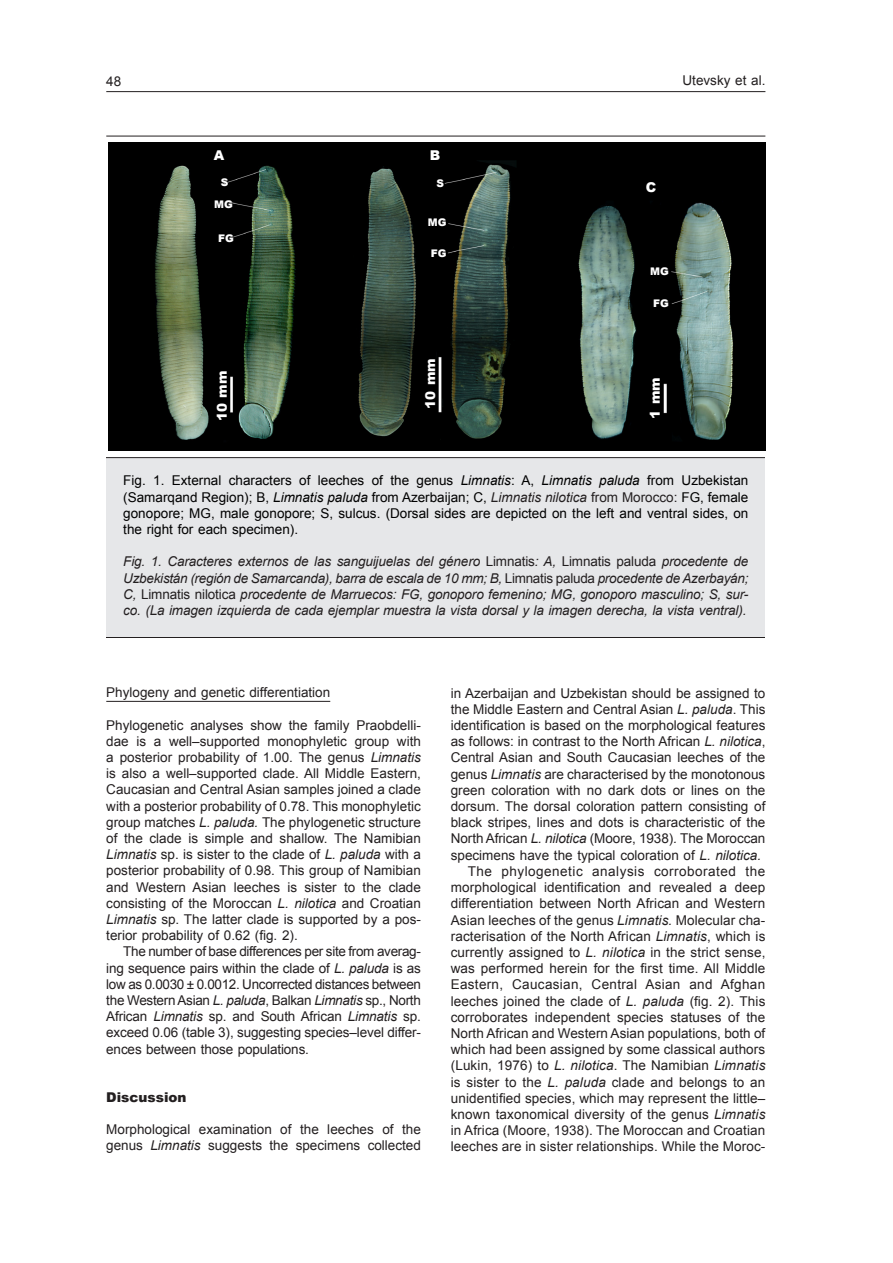
<style>
.page{position:relative;width:893px;height:1263px;background:#fff}
.page>*{position:absolute;margin:0;border:0;box-sizing:border-box;transform-origin:0 0}
.Normal_1º_ang{font:13.5px/16.2px "Arial";color:#231f20;text-align:justify}
.Normal_ang{font:13.5px/16.2px "Arial";letter-spacing:.01em;color:#231f20;text-align:justify}
.Peu_2_esp{font:italic 13.5px/16.2px "Arial";letter-spacing:-.01em;color:#231f20;text-align:justify}
.Normal_ult_ang{font:13.5px/16.2px "Arial";letter-spacing:-.01em;color:#231f20;text-align:justify}
.Peu_1_ang{font:13.5px/16.2px "Arial";color:#000;text-align:justify}
.Subtítol_2{font:13.5px "Arial";color:#231f20}
.Figures-blanc{font:900 13.5px "Arial";color:#fff}
.Subtítol_1{font:900 13.5px "Arial";color:#231f20}
.Figures-negre{font:900 13.5px "Arial";color:#fff}
.Figures-negre-2{font:900 10.5px "Arial";color:#fff}
.s1{font-style:italic}
.s2{font-style:italic;color:#231f20}
.s3{color:#231f20}
.s4{font-style:normal}
</style>
<div class="page">
<hr style="left:106px;top:91px;width:659px;height:1px;background:#231f20">
<div style="left:85px;top:458px;width:705px;height:179px;background:#e6e7e9"></div>
<div style="left:85px;top:457px;width:705px;height:181px;border:1px solid #231f20"></div>
<div style="left:59px;top:445px;width:47px;height:231px;background:#fff"></div>
<div style="left:765px;top:433px;width:69px;height:235px;background:#fff"></div>
<hr style="left:106px;top:701px;width:224px;height:1px;background:#231f20">
<img style="left:108px;top:142px;width:657px;height:309px">
<hr style="left:106px;top:136px;width:659px;height:1px;background:#231f20">
<p class="Normal_ang" style="left:106px;top:73px;width:17px">48</p>
<p class="Normal_ang" style="left:682px;top:73px;width:84px">Utevsky et al.</p>
<p class="Figures-negre" style="left:214px;top:145px;width:12px">A</p>
<p class="Figures-negre" style="left:430px;top:145px;width:12px">B</p>
<p class="Figures-negre-2" style="left:221px;top:175px;width:9px">S</p>
<p class="Figures-negre-2" style="left:436px;top:176px;width:9px">S</p>
<p class="Figures-negre-2" style="left:214px;top:196px;width:20px">MG</p>
<p class="Figures-negre-2" style="left:218px;top:231px;width:17px">FG</p>
<p class="Figures-negre-2" style="left:428px;top:215px;width:20px">MG</p>
<p class="Figures-negre-2" style="left:431px;top:245px;width:17px">FG</p>
<p class="Figures-negre" style="left:646px;top:177px;width:12px">C</p>
<p class="Figures-negre-2" style="left:650px;top:264px;width:20px">MG</p>
<p class="Figures-negre-2" style="left:653px;top:295px;width:17px">FG</p>
<p class="Figures-blanc" style="left:421px;top:409px;width:52px;rotate:-90deg">10 mm</p>
<p class="Figures-blanc" style="left:212px;top:421px;width:52px;rotate:-90deg">10 mm</p>
<p class="Figures-blanc" style="left:645px;top:419px;width:43px;rotate:-90deg">1 mm</p>
<p class="Peu_1_ang" style="left:123px;top:473px;width:627px">Fig. 1. External characters of leeches of the genus <span class="s1">Limnatis</span>: A, <span class="s1">Limnatis paluda</span> from Uzbekistan (Samarqand Region); B, <span class="s1">Limnatis paluda</span> from Azerbaijan; C, <span class="s2">Limnatis nilotica</span> <span class="s3">from Morocco:</span> FG, female gonopore; MG, male gonopore; S, sulcus. (Dorsal sides are depicted on the left and ventral sides, on the right for each specimen).</p>
<p class="Peu_2_esp" style="left:123px;top:554px;width:627px">Fig. 1. Caracteres externos de las sanguijuelas del género <span class="s4">Limnatis</span>: A, <span class="s4">Limnatis paluda</span> procedente de Uzbekistán (región de Samarcanda), barra de escala de 10 mm; B, <span class="s4">Limnatis paluda</span> procedente de Azerbayán; C, <span class="s4">Limnatis nilotica</span> procedente de Marruecos: FG, gonoporo femenino; MG, gonoporo masculino; S, sur&shy;co. (La imagen izquierda de cada ejemplar muestra la vista dorsal y la imagen derecha, la vista ventral).</p>
<p class="Subtítol_2" style="left:106px;top:684px;width:225px">Phylogeny and genetic differentiation</p>
<p class="Normal_1º_ang" style="left:106px;top:717px;width:316px">Phylogenetic analyses show the family Praobdelli&shy;dae is a well–supported monophyletic group with a posterior probability of 1.00. The genus <span class="s1">Limnatis </span>is also a well–supported clade. All Middle Eastern, Caucasian and Central Asian samples joined a clade with a posterior probability of 0.78. This monophyletic group matches <span class="s1">L. paluda.</span> The phylogenetic structure of the clade is simple and shallow. The Namibian <span class="s1">Limnatis</span> sp. is sister to the clade of <span class="s1">L. paluda</span> with a posterior probability of 0.98. This group of Namibian and Western Asian leeches is sister to the clade consisting of the Moroccan <span class="s1">L. nilotica</span> and Croatian <span class="s1">Limnatis</span> sp. The latter clade is supported by a pos&shy;terior probability of 0.62 (fig. 2).</p>
<p class="Normal_ult_ang" style="left:106px;top:944px;width:316px;text-indent:17px">The number of base differences per site from averag&shy;ing sequence pairs within the clade of <span class="s1">L. paluda</span> is as low as 0.0030 ± 0.0012. Uncorrected distances between the Western Asian <span class="s1">L. paluda</span>, Balkan <span class="s1">Limnatis</span> sp., North African <span class="s1">Limnatis</span> sp. and South African <span class="s1">Limnatis</span> sp. exceed 0.06 (table 3), suggesting species–level differ&shy;ences between those populations.</p>
<p class="Subtítol_1" style="left:106px;top:1087px;width:82px">Discussion</p>
<p class="Normal_1º_ang" style="left:106px;top:1121px;width:316px">Morphological examination of the leeches of the genus <span class="s1">Limnatis</span> suggests the specimens collected</p>
<p class="Normal_1º_ang" style="left:451px;top:685px;width:316px">in Azerbaijan and Uzbekistan should be assigned to the Middle Eastern and Central Asian <span class="s1">L. paluda</span>. This identification is based on the morphological features as follows: in contrast to the North African <span class="s1">L. nilotica</span>, Central Asian and South Caucasian leeches of the genus <span class="s1">Limnatis</span> are characterised by the monotonous green coloration with no dark dots or lines on the dorsum. The dorsal coloration pattern consisting of black stripes, lines and dots is characteristic of the North African <span class="s1">L. nilotica</span> (Moore, 1938)<span class="s1">.</span> The Moroccan specimens have the typical coloration of <span class="s1">L. nilotica.</span></p>
<p class="Normal_ang" style="left:451px;top:863px;width:316px;text-indent:17px">The phylogenetic analysis corroborated the morphological identification and revealed a deep differentiation between North African and Western Asian leeches of the genus <span class="s1">Limnatis.</span> Molecular cha&shy;racterisation of the North African <span class="s1">Limnatis</span>, which is currently assigned to <span class="s1">L. nilotica</span> in the strict sense, was performed herein for the first time. All Middle Eastern, Caucasian, Central Asian and Afghan leeches joined the clade of <span class="s1">L. paluda</span> (fig. 2). This corroborates independent species statuses of the North African and Western Asian populations, both of which had been assigned by some classical authors (Lukin, 1976) to <span class="s1">L. nilotica</span>. The Namibian <span class="s1">Limnatis </span>is sister to the <span class="s1">L. paluda</span> clade and belongs to an unidentified species, which may represent the little– known taxonomical diversity of the genus <span class="s1">Limnatis </span>in Africa (Moore, 1938). The Moroccan and Croatian leeches are in sister relationships. While the Moroc-</p>
</div>
